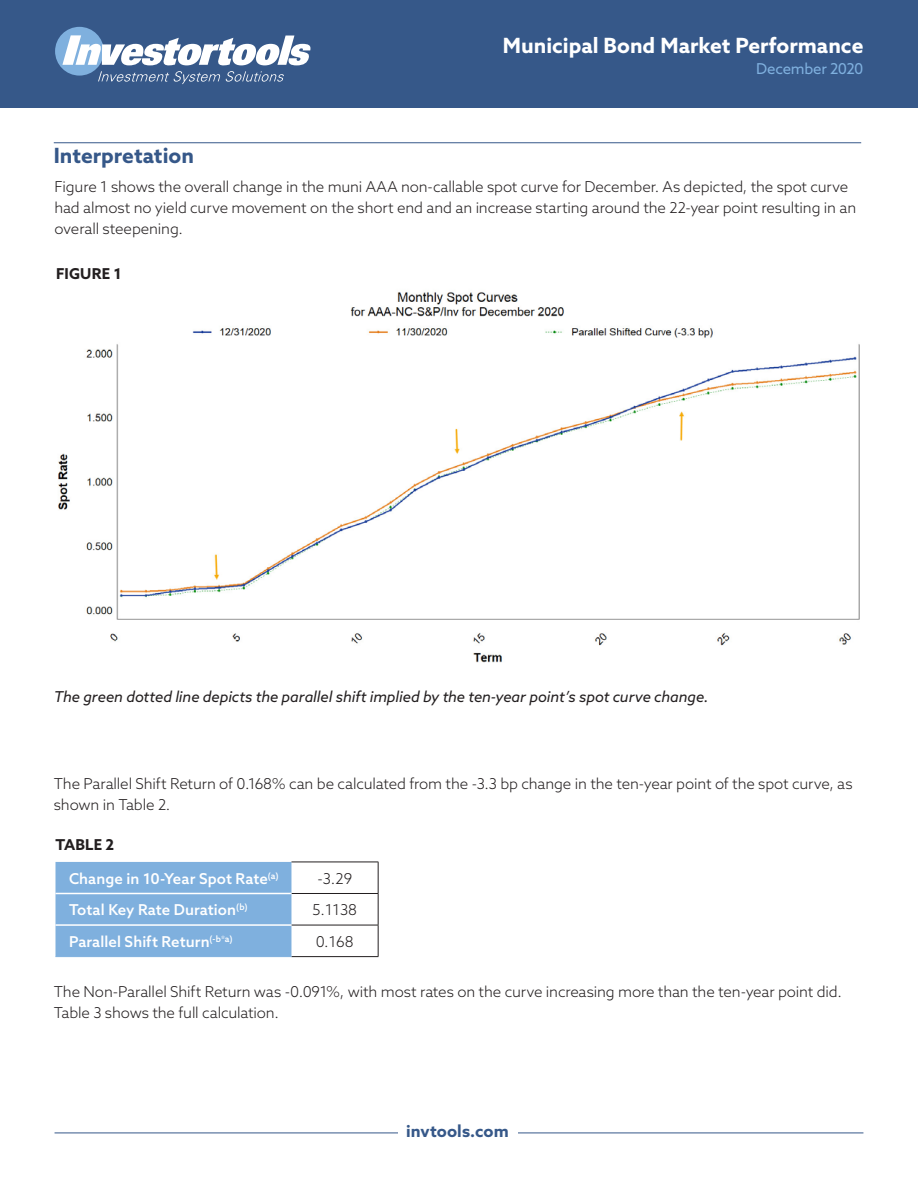
<style>
.page{position:relative;width:918px;height:1188px;background:#fff}
.page>*{position:absolute;margin:0;border:0;box-sizing:border-box;transform-origin:0 0}
.t1{font:700 21px "Azo Sans";color:#fff}
.t2{font:700 21px "Azo Sans";color:#365889}
.t3{font:700 16.5px "Azo Sans";letter-spacing:.005em;color:#365889}
.Text_Subsequent{font:300 15px/21px "Azo Sans";letter-spacing:-.01em;color:#231f20}
.Text_Subsequent-2{font:italic 15px "Azo Sans";letter-spacing:-.005em;color:#231f20}
.t4{font:500 15px "Azo Sans";letter-spacing:.005em;color:#fff}
.Text{font:700 15px "Azo Sans";letter-spacing:.01em;color:#231f20}
.t5{font:15px "Azo Sans";letter-spacing:-.015em;color:#7fb0de}
</style>
<div class="page">
<img style="left:58px;top:292px;width:802px;height:371px">
<div style="left:0;top:0;width:918px;height:108px;background:#365889"></div>
<div style="left:55px;top:27px;width:49px;height:49px;background:#7fb0de;border-radius:50%"></div>
<svg style="left:62px;top:35px;width:248px;height:30px"></svg>
<svg style="left:98px;top:71px;width:186px;height:13px"></svg>
<hr style="left:55px;top:1133px;width:808px;height:1px;background:#365889">
<div style="left:398px;top:1124px;width:119px;height:64px;background:#fff"></div>
<div style="left:56px;top:862px;width:235px;height:94px;background:#7fb0de"></div>
<hr style="left:378px;top:862px;width:1px;height:31px;background:#231f20">
<hr style="left:291px;top:893px;width:87px;height:1px;background:#231f20">
<hr style="left:378px;top:894px;width:1px;height:31px;background:#231f20">
<hr style="left:291px;top:925px;width:87px;height:1px;background:#231f20">
<hr style="left:378px;top:925px;width:1px;height:31px;background:#231f20">
<hr style="left:291px;top:956px;width:87px;height:1px;background:#231f20">
<hr style="left:56px;top:893px;width:235px;height:1px;background:#fff">
<hr style="left:56px;top:924px;width:235px;height:2px;background:#fff">
<hr style="left:56px;top:956px;width:235px;height:1px;background:#7fb0de">
<hr style="left:291px;top:862px;width:87px;height:1px;background:#231f20">
<hr style="left:54px;top:142px;width:807px;height:1px;background:#365889">
<p class="t2" style="left:54px;top:142px;width:142px">Interpretation</p>
<p class="t1" style="left:503px;top:31px;width:362px">Municipal Bond Market Performance</p>
<p class="t5" style="left:756px;top:59px;width:109px">December 2020</p>
<p class="Text_Subsequent" style="left:55px;top:176px;width:803px">Figure 1 shows the overall change in the muni AAA non-callable spot curve for December. As depicted, the spot curve had almost no yield curve movement on the short end and an increase starting around the 22-year point resulting in an overall steepening.</p>
<p class="Text" style="left:56px;top:264px;width:67px">FIGURE 1</p>
<p class="Text_Subsequent-2" style="left:54px;top:687px;width:656px">The green dotted line depicts the parallel shift implied by the ten-year point’s spot curve change.</p>
<p class="Text_Subsequent" style="left:54px;top:773px;width:800px">The Parallel Shift Return of 0.168% can be calculated from the -3.3 bp change in the ten-year point of the spot curve, as shown in Table 2.</p>
<p class="Text" style="left:56px;top:834px;width:60px">TABLE 2</p>
<p class="t4" style="left:69px;top:868px;width:211px">Change in 10-Year Spot Rate<sup>(a)</sup></p>
<p class="Text_Subsequent" style="left:317px;top:867px;width:36px">-3.29</p>
<p class="t4" style="left:69px;top:900px;width:180px">Total Key Rate Duration<sup>(b)</sup></p>
<p class="Text_Subsequent" style="left:313px;top:899px;width:46px">5.1138</p>
<p class="t4" style="left:69px;top:931px;width:165px">Parallel Shift Return<sup>(-b*a)</sup></p>
<p class="Text_Subsequent" style="left:316px;top:931px;width:39px">0.168</p>
<p class="Text_Subsequent" style="left:54px;top:981px;width:790px">The Non-Parallel Shift Return was -0.091%, with most rates on the curve increasing more than the ten-year point did.<br>Table 3 shows the full calculation.</p>
<p class="t3" style="left:406px;top:1120px;width:104px">invtools.com</p>
</div>
